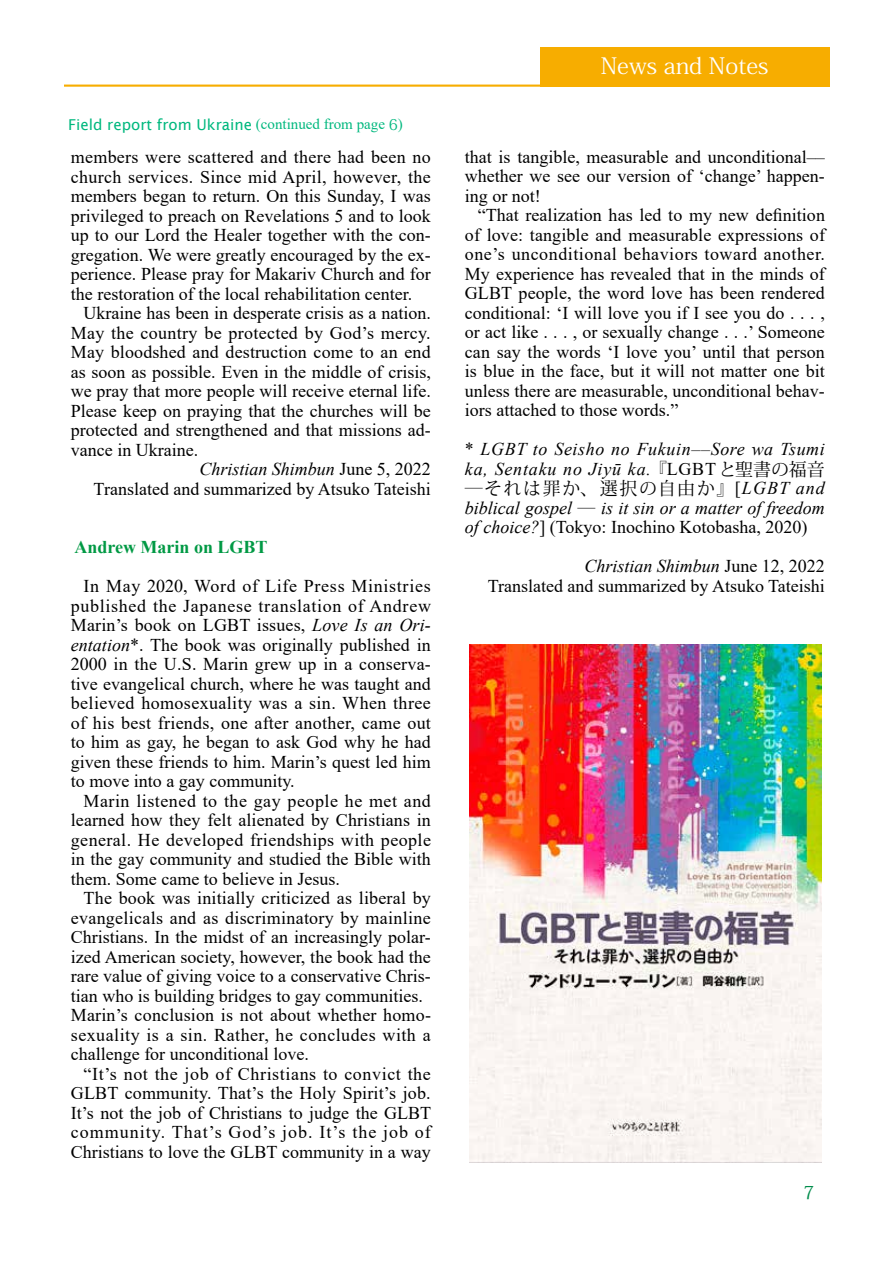
<style>
.page{position:relative;width:893px;height:1263px;background:#fff}
.page>*{position:absolute;margin:0;border:0;box-sizing:border-box;transform-origin:0 0}
.t1{font:22.5px "Koz Min Pr 6 N";color:#fff;scale:1.04 1}
.t2{font:18px/19.5px "Times New Roman";color:#000;text-align:justify}
.t3{font:italic 18px/19.5px "Times New Roman";color:#000}
.t4{font:italic 18px/19.5px "Times New Roman";letter-spacing:.035em;color:#000}
.t5{font:18px "Times New Roman";letter-spacing:.02em;color:#000}
.t6{font:18px "Koz Min Pr 6 N";letter-spacing:.085em;color:#000}
.t7{font:700 18px "Times New Roman";color:#094}
.t8{font:18px "Koz Min Pr 6 N";color:#008c4b}
.t9{font:15px "Lucida Sans";color:#00b87e}
.s1{font-family:"Times New Roman"}
.s2{font-family:"Koz Min Pr 6 N"}
.s3{font-style:normal}
.s4{font-style:italic}
.s5{font-family:"Koz Min Pr 6 N";font-style:normal}
.s6{font-family:"Times New Roman";font-style:italic}
</style>
<div class="page">
<div style="left:540px;top:47px;width:289px;height:39px;background:#f7ad00"></div>
<hr style="left:64px;top:85px;width:765px;height:2px;background:#f7ad00">
<img style="left:470px;top:644px;width:352px;height:519px">
<p class="t9" style="left:68px;top:116px;width:336px">Field report from Ukraine <span class="s1">(continued from page</span> <span class="s2">6</span><span class="s1">)</span></p>
<p class="t2" style="left:71px;top:147px;width:362px">members were scattered and there had been no church services. Since mid April, however, the members began to return. On this Sunday, I was privileged to preach on Revelations 5 and to look up to our Lord the Healer together with the con&shy;gregation. We were greatly encouraged by the ex&shy;perience. Please pray for Makariv Church and for the restoration of the local rehabilitation center.</p>
<p class="t2" style="left:84px;top:303px;width:349px">Ukraine has been in desperate crisis as a nation.</p>
<p class="t5" style="left:71px;top:320px;width:361px">May the country be protected by God’s mercy.</p>
<p class="t2" style="left:71px;top:342px;width:361px">May bloodshed and destruction come to an end</p>
<p class="t2" style="left:71px;top:361px;width:361px">as soon as possible. Even in the middle of crisis,</p>
<p class="t2" style="left:71px;top:381px;width:362px">we pray that more people will receive eternal life.</p>
<p class="t2" style="left:71px;top:400px;width:362px">Please keep on praying that the churches will be</p>
<p class="t2" style="left:71px;top:420px;width:362px">protected and strengthened and that missions ad-</p>
<p class="t2" style="left:71px;top:439px;width:129px">vance in Ukraine.</p>
<p class="t3" style="left:199px;top:459px;width:233px">Christian Shimbun <span class="s3">June 5, 2022</span></p>
<p class="t2" style="left:94px;top:478px;width:339px">Translated and summarized by Atsuko Tateishi</p>
<p class="t7" style="left:74px;top:534px;width:195px">Andrew Marin on LGBT</p>
<p class="t2" style="left:71px;top:576px;width:362px;text-indent:13px">In May 2020, Word of Life Press Ministries published the Japanese translation of Andrew Marin’s book on LGBT issues, <span class="s4">Love Is an Ori&shy;entation</span>*. The book was originally published in 2000 in the U.S. Marin grew up in a conserva&shy;tive evangelical church, where he was taught and believed homosexuality was a sin. When three of his best friends, one after another, came out to him as gay, he began to ask God why he had given these friends to him. Marin’s quest led him to move into a gay community.</p>
<p class="t2" style="left:71px;top:790px;width:362px;text-indent:13px">Marin listened to the gay people he met and learned how they felt alienated by Christians in general. He developed friendships with people in the gay community and studied the Bible with them. Some came to believe in Jesus.</p>
<p class="t2" style="left:71px;top:888px;width:362px;text-align:left;text-indent:13px">The book was initially criticized as liberal by evangelicals and as discriminatory by mainline Christians. In the midst of an increasingly polar&shy;ized American society, however, the book had the rare value of giving voice to a conservative Chris&shy;tian who is building bridges to gay communities.<br>Marin’s conclusion is not about whether homo&shy;sexuality is a sin. Rather, he concludes with a challenge for unconditional love.</p>
<p class="t2" style="left:71px;top:1063px;width:362px;text-indent:13px">“It’s not the job of Christians to convict the GLBT community. That’s the Holy Spirit’s job.<br>It’s not the job of Christians to judge the GLBT community. That’s God’s job. It’s the job of Christians to love the GLBT community in a way</p>
<p class="t1" style="left:601px;top:53px;width:163px">News and Notes</p>
<p class="t2" style="left:465px;top:147px;width:362px">that is tangible, measurable and unconditional–– whether we see our version of ‘change’ happen&shy;ing or not!</p>
<p class="t2" style="left:465px;top:205px;width:362px;text-indent:13px">“That realization has led to my new definition of love: tangible and measurable expressions of one’s unconditional behaviors toward another.<br>My experience has revealed that in the minds of GLBT people, the word love has been rendered conditional: ‘I will love you if I see you do . . . , or act like . . . , or sexually change . . .’ Someone can say the words ‘I love you’ until that person is blue in the face, but it will not matter one bit unless there are measurable, unconditional behav&shy;iors attached to those words.”</p>
<p class="t4" style="left:465px;top:439px;width:362px"><span class="s3">*</span> LGBT to Seisho no Fukuin––Sore wa Tsumi ka, Sentaku no Jiyū ka.<span class="s5">『</span><span class="s3">LGBT</span><span class="s5">と聖書の福音</span></p>
<p class="t6" style="left:465px;top:478px;width:362px">―それは罪か、選択の自由か』<span class="s1">[</span><span class="s6">LGBT and</span></p>
<p class="t3" style="left:465px;top:498px;width:361px">biblical gospel <span class="s5">―</span> is it sin or a matter of freedom of choice?<span class="s3">] (Tokyo: Inochino Kotobasha, 2020)</span></p>
<p class="t2" style="left:488px;top:556px;width:339px;text-align:right"><span class="s4">Christian Shimbun</span> June 12, 2022<br>Translated and summarized by Atsuko Tateishi</p>
<p class="t8" style="left:803px;top:1182px;width:13px">7</p>
</div>
